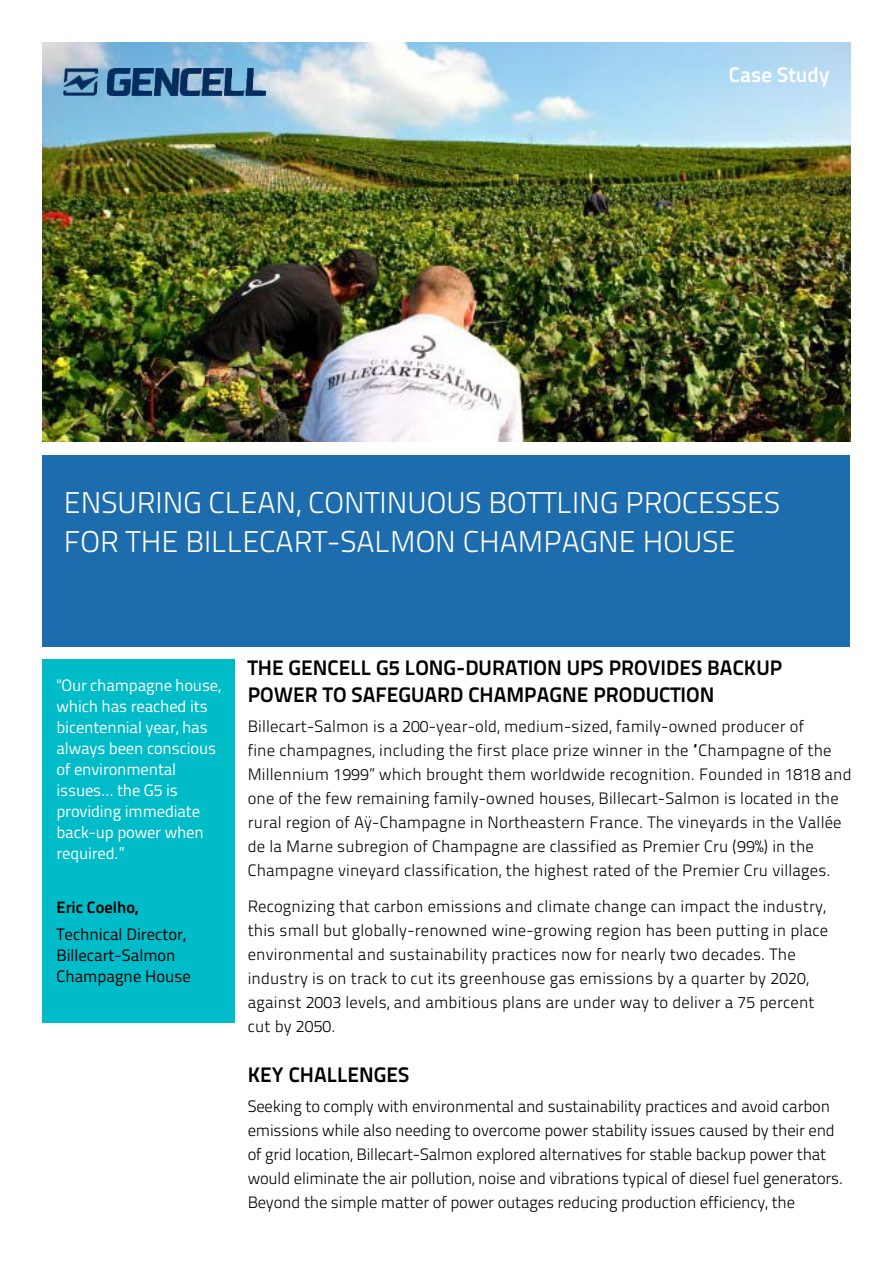
<style>
.page{position:relative;width:893px;height:1263px;background:#fff}
.page>*{position:absolute;margin:0;border:0;box-sizing:border-box;transform-origin:0 0}
.t1{font:30px/39px "Titillium Text 22 L 250 wt";color:#fff}
.t2{font:21px/27px "Titillium Text 22 L 800 wt";color:#000}
.t3{font:21px "Titillium Text 22 L 800 wt";color:#fff}
.t4{font:16.5px/24px "Titillium Text 22 L 250 wt";letter-spacing:.01em;color:#000}
.t5{font:16.5px/24px "Titillium Text 22 L 250 wt";letter-spacing:-.01em;color:#000}
.t6{font:16.5px/21px "Titillium Text 22 L 400 wt";letter-spacing:-.01em;color:#fff}
.t7{font:16.5px/21px "Titillium Text 22 L 400 wt";color:#000}
.t8{font:16.5px "Titillium Text 22 L 800 wt";color:#000}
</style>
<div class="page">
<div style="left:43px;top:659px;width:192px;height:364px;background:#00bbc8"></div>
<img style="left:43px;top:43px;width:807px;height:398px">
<div style="left:43px;top:455px;width:807px;height:191px;background:#1d6dae"></div>
<img style="left:64px;top:68px;width:202px;height:27px">
<p class="t3" style="left:729px;top:58px;width:102px">Case Study</p>
<h1 class="t1" style="left:64px;top:481px;width:718px">ENSURING CLEAN, CONTINUOUS BOTTLING PROCESSES<br>FOR THE BILLECART-SALMON CHAMPAGNE HOUSE</h1>
<p class="t6" style="left:57px;top:674px;width:166px">״Our champagne house, which has reached its bicentennial year, has always been conscious of environmental issues… the i s5G providing immediate back-up power when required “.</p>
<p class="t8" style="left:57px;top:894px;width:83px">Eric Coelho,</p>
<p class="t7" style="left:57px;top:923px;width:136px">Technical Director,<br>Billecart-Salmon<br>Champagne House</p>
<p class="t2" style="left:248px;top:653px;width:536px">THE GENCELL 5G LONG-DURATION UPS PROVIDES BACKUP<br>POWER TO SAFEGUARD CHAMPAGNE PRODUCTION</p>
<p class="t4" style="left:248px;top:713px;width:605px">Billecart-Salmon is a 200-year-old, medium-sized, family-owned producer of<br>fine champagnes, including the first place prize winner in the “Champagne of the Millennium 1999” which brought them worldwide recognition. Founded in 1818 and one of the few remaining family-owned houses, Billecart-Salmon is located in the rural region of Aÿ-Champagne in Northeastern France. The vineyards in the Vallée de la Marne subregion of Champagne are classified as Premier Cru (99%) in the Champagne vineyard classification, the highest rated of the Premier Cru villages.</p>
<p class="t4" style="left:248px;top:893px;width:582px">Recognizing that carbon emissions and climate change can impact the industry, this small but globally-renowned wine-growing region has been putting in place environmental and sustainability practices now for nearly two decades. The industry is on track to cut its greenhouse gas emissions by a quarter by 2020, against 2003 levels, and ambitious plans are under way to deliver a 75 percent cut by 2050.</p>
<p class="t2" style="left:248px;top:1060px;width:163px">KEY CHALLENGES</p>
<p class="t5" style="left:248px;top:1094px;width:597px">Seeking to comply with environmental and sustainability practices and avoid carbon emissions while also needing to overcome power stability issues caused by their end of grid location, Billecart-Salmon explored alternatives for stable backup power that would eliminate the air pollution, noise and vibrations typical of diesel fuel generators.<br>Beyond the simple matter of power outages reducing production efficiency, the</p>
</div>
